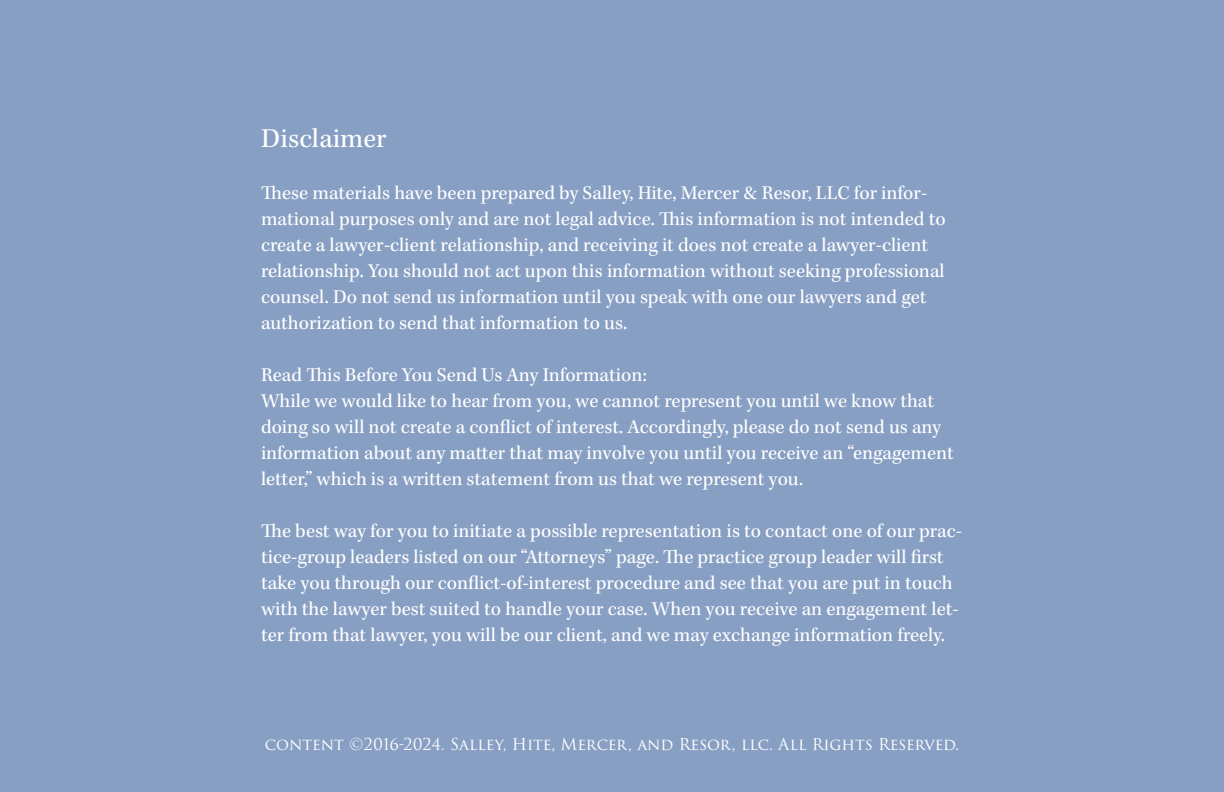
<style>
.page{position:relative;width:1224px;height:792px;background:#889fc4}
.page>*{position:absolute;margin:0;border:0;box-sizing:border-box;transform-origin:0 0}
.t1{font:28px "Kepler Std";color:#fff}
.t2{font:20px/26px "Kepler Std";color:#fff}
.t3{font:16px "Trajan Pro 3";letter-spacing:-.005em;color:#fff}
</style>
<div class="page">
<h1 class="t1" style="left:261px;top:122px;width:127px">Disclaimer</h1>
<p class="t2" style="left:261px;top:180px;width:686px">These materials have been prepared by Salley, Hite, Mercer &amp; Resor, LLC for infor&shy;mational purposes only and are not legal advice. This information is not intended to create a lawyer-client relationship, and receiving it does not create a lawyer-client relationship. You should not act upon this information without seeking professional counsel. Do not send us information until you speak with one our lawyers and get authorization to send that information to us.</p>
<p class="t2" style="left:261px;top:362px;width:694px">Read This Before You Send Us Any Information:<br>While we would like to hear from you, we cannot represent you until we know that doing so will not create a conflict of interest. Accordingly, please do not send us any information about any matter that may involve you until you receive an “engagement letter,” which is a written statement from us that we represent you.</p>
<p class="t2" style="left:261px;top:518px;width:703px">The best way for you to initiate a possible representation is to contact one of our prac&shy;tice-group leaders listed on our “Attorneys” page. The practice group leader will first take you through our conflict-of-interest procedure and see that you are put in touch with the lawyer best suited to handle your case. When you receive an engagement let&shy;ter from that lawyer, you will be our client, and we may exchange information freely.</p>
<p class="t3" style="left:265px;top:734px;width:696px">content ©2016-2024. Salley, Hite, Mercer, and Resor, llc. All Rights Reserved.</p>
</div>
